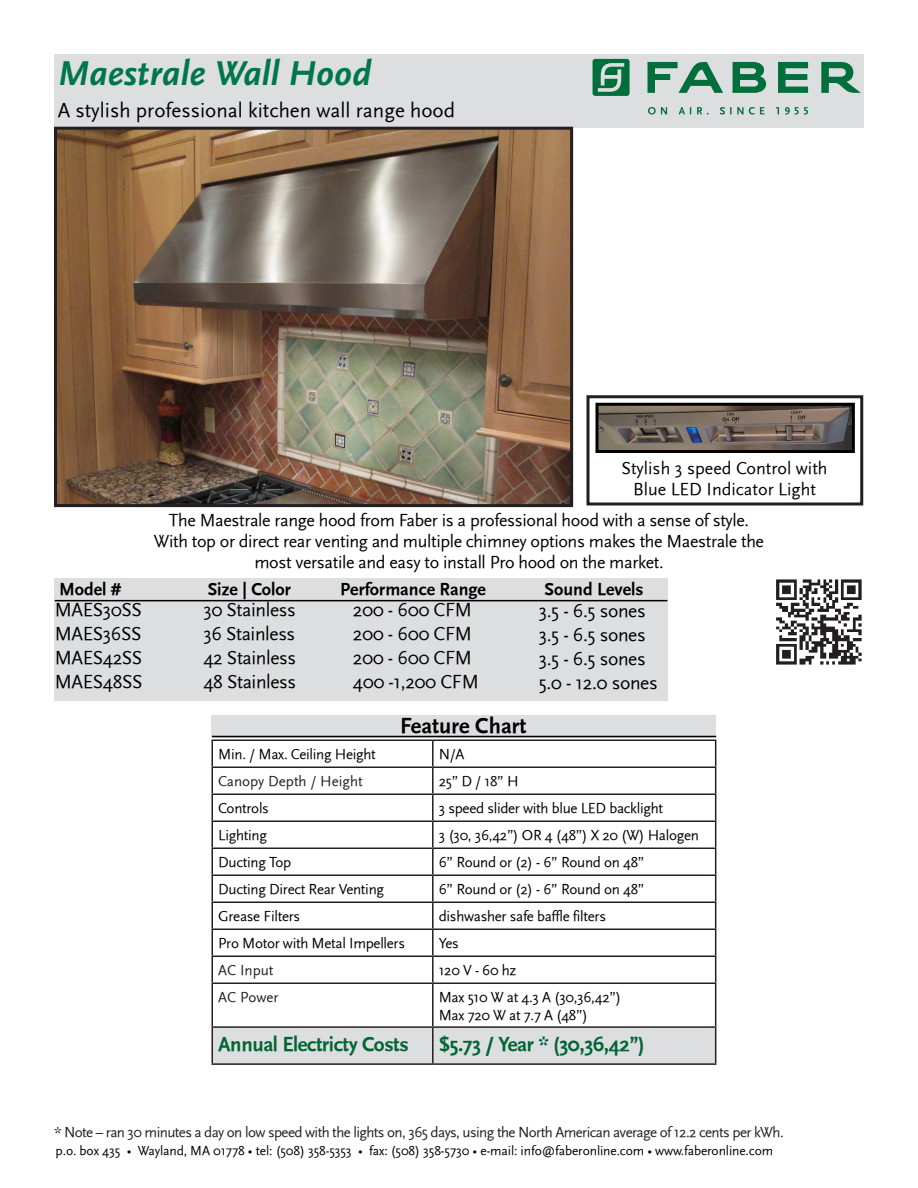
<style>
.page{position:relative;width:918px;height:1188px;background:#fff}
.page>*{position:absolute;margin:0;border:0;box-sizing:border-box;transform-origin:0 0}
.t1{font:italic 700 36px "Scala Sans";color:#017649}
.t2{font:700 22.5px "Scala Sans";color:#000}
.t3{font:700 21px "Scala Sans";letter-spacing:-.02em;color:#063}
.t4{font:21px "Scala Sans";color:#000}
.t5{font:19.5px "Scala Sans";letter-spacing:-.02em;color:#000}
.t6{font:18px "Scala Sans";letter-spacing:-.02em;color:#000}
.t7{font:18px "Scala Sans";color:#000}
.t8{font:700 18px "Scala Sans";color:#000}
.t9{font:15px "Scala Sans";letter-spacing:-.02em;color:#000}
.t10{font:15px "Scala Sans";letter-spacing:-.04em;color:#231f20}
.t11{font:15px "Scala Sans";color:#231f20}
.t12{font:13.5px "Scala Sans";letter-spacing:-.01em;color:#000}
</style>
<div class="page">
<div style="left:55px;top:578px;width:613px;height:123px;background:#dddee0"></div>
<div style="left:54px;top:54px;width:810px;height:74px;background:#dddee0"></div>
<img style="left:776px;top:579px;width:86px;height:86px">
<img style="left:58px;top:131px;width:511px;height:372px">
<div style="left:54px;top:127px;width:519px;height:380px;border:3px solid #231f20"></div>
<hr style="left:55px;top:600px;width:612px;height:1px;background:#000">
<div style="left:213px;top:1028px;width:502px;height:35px;background:#dddee0"></div>
<hr style="left:212px;top:740px;width:221px;height:1px;background:#231f20">
<hr style="left:433px;top:740px;width:283px;height:1px;background:#231f20">
<hr style="left:432px;top:741px;width:2px;height:25px;background:#231f20">
<hr style="left:212px;top:766px;width:221px;height:2px;background:#231f20">
<hr style="left:433px;top:766px;width:283px;height:2px;background:#231f20">
<hr style="left:432px;top:768px;width:2px;height:26px;background:#231f20">
<hr style="left:212px;top:794px;width:221px;height:1px;background:#231f20">
<hr style="left:433px;top:794px;width:283px;height:1px;background:#231f20">
<hr style="left:432px;top:795px;width:2px;height:25px;background:#231f20">
<hr style="left:212px;top:820px;width:221px;height:2px;background:#231f20">
<hr style="left:433px;top:820px;width:283px;height:2px;background:#231f20">
<hr style="left:432px;top:822px;width:2px;height:26px;background:#231f20">
<hr style="left:212px;top:848px;width:221px;height:1px;background:#231f20">
<hr style="left:433px;top:848px;width:283px;height:1px;background:#231f20">
<hr style="left:432px;top:849px;width:2px;height:25px;background:#231f20">
<hr style="left:212px;top:874px;width:221px;height:2px;background:#231f20">
<hr style="left:433px;top:874px;width:283px;height:2px;background:#231f20">
<hr style="left:432px;top:876px;width:2px;height:26px;background:#231f20">
<hr style="left:212px;top:902px;width:221px;height:1px;background:#231f20">
<hr style="left:433px;top:902px;width:283px;height:1px;background:#231f20">
<hr style="left:432px;top:903px;width:2px;height:25px;background:#231f20">
<hr style="left:212px;top:928px;width:221px;height:2px;background:#231f20">
<hr style="left:433px;top:928px;width:283px;height:2px;background:#231f20">
<hr style="left:432px;top:930px;width:2px;height:26px;background:#231f20">
<hr style="left:212px;top:956px;width:221px;height:1px;background:#231f20">
<svg style="left:212px;top:741px;width:1px;height:241px"></svg>
<hr style="left:433px;top:956px;width:283px;height:1px;background:#231f20">
<hr style="left:432px;top:957px;width:2px;height:25px;background:#231f20">
<svg style="left:715px;top:741px;width:1px;height:241px"></svg>
<hr style="left:212px;top:982px;width:221px;height:2px;background:#231f20">
<hr style="left:212px;top:984px;width:1px;height:42px;background:#231f20">
<hr style="left:433px;top:982px;width:283px;height:2px;background:#231f20">
<hr style="left:432px;top:984px;width:2px;height:42px;background:#231f20">
<hr style="left:715px;top:984px;width:1px;height:42px;background:#231f20">
<hr style="left:212px;top:1026px;width:221px;height:2px;background:#231f20">
<hr style="left:212px;top:1028px;width:1px;height:35px;background:#231f20">
<hr style="left:433px;top:1026px;width:283px;height:2px;background:#231f20">
<hr style="left:432px;top:1028px;width:2px;height:35px;background:#231f20">
<hr style="left:715px;top:1028px;width:1px;height:35px;background:#231f20">
<hr style="left:212px;top:1063px;width:221px;height:2px;background:#231f20">
<hr style="left:433px;top:1063px;width:283px;height:2px;background:#231f20">
<div style="left:212px;top:715px;width:504px;height:22px;background:#dddee0"></div>
<hr style="left:212px;top:736px;width:504px;height:1px;background:#000">
<div style="left:586px;top:395px;width:277px;height:111px;border:3px solid #231f20"></div>
<svg style="left:733px;top:62px;width:33px;height:31px"></svg>
<svg style="left:778px;top:62px;width:30px;height:31px"></svg>
<svg style="left:821px;top:62px;width:40px;height:31px"></svg>
<svg style="left:648px;top:62px;width:75px;height:31px"></svg>
<svg style="left:593px;top:59px;width:37px;height:37px"></svg>
<svg style="left:648px;top:107px;width:160px;height:8px"></svg>
<img style="left:600px;top:407px;width:251px;height:42px">
<div style="left:596px;top:403px;width:259px;height:50px;border:3px solid #010000"></div>
<p class="t1" style="left:58px;top:54px;width:315px">Maestrale Wall Hood</p>
<p class="t4" style="left:58px;top:98px;width:399px">A stylish professional kitchen wall range hood</p>
<p class="t7" style="left:621px;top:458px;width:208px">Stylish 3 speed Control with</p>
<p class="t7" style="left:633px;top:479px;width:184px">Blue LED Indicator Light</p>
<p class="t6" style="left:169px;top:510px;width:582px">The Maestrale range hood from Faber is a professional hood with a sense of style.</p>
<p class="t6" style="left:154px;top:531px;width:612px">With top or direct rear venting and multiple chimney options makes the Maestrale the</p>
<p class="t6" style="left:254px;top:552px;width:411px">most versatile and easy to install Pro hood on the market.</p>
<p class="t8" style="left:59px;top:580px;width:63px">Model #</p>
<p class="t8" style="left:208px;top:580px;width:85px">Size | Color</p>
<p class="t8" style="left:340px;top:580px;width:147px">Performance Range</p>
<p class="t8" style="left:545px;top:580px;width:101px">Sound Levels</p>
<p class="t5" style="left:203px;top:599px;width:94px">30 Stainless</p>
<p class="t5" style="left:203px;top:623px;width:93px">36 Stainless</p>
<p class="t5" style="left:203px;top:647px;width:94px">42 Stainless</p>
<p class="t5" style="left:203px;top:671px;width:94px">48 Stainless</p>
<p class="t5" style="left:353px;top:599px;width:121px">200 - 600 CFM</p>
<p class="t5" style="left:353px;top:623px;width:121px">200 - 600 CFM</p>
<p class="t5" style="left:353px;top:647px;width:121px">200 - 600 CFM</p>
<p class="t5" style="left:353px;top:671px;width:128px">400 -1,200 CFM</p>
<p class="t5" style="left:55px;top:599px;width:89px">MAES30SS</p>
<p class="t5" style="left:55px;top:623px;width:88px">MAES36SS</p>
<p class="t5" style="left:55px;top:647px;width:89px">MAES42SS</p>
<p class="t5" style="left:55px;top:671px;width:89px">MAES48SS</p>
<p class="t5" style="left:539px;top:600px;width:109px">3.5 - 6.5 sones</p>
<p class="t5" style="left:539px;top:624px;width:109px">3.5 - 6.5 sones</p>
<p class="t5" style="left:539px;top:648px;width:109px">3.5 - 6.5 sones</p>
<p class="t5" style="left:539px;top:672px;width:121px">5.0 - 12.0 sones</p>
<p class="t2" style="left:400px;top:713px;width:128px">Feature Chart</p>
<p class="t9" style="left:218px;top:746px;width:159px">Min. / Max. Ceiling Height</p>
<p class="t9" style="left:439px;top:746px;width:27px">N/A</p>
<p class="t11" style="left:218px;top:773px;width:146px">Canopy Depth / Height</p>
<p class="t9" style="left:439px;top:773px;width:81px">25” D / 18” H</p>
<p class="t9" style="left:218px;top:800px;width:52px">Controls</p>
<p class="t9" style="left:439px;top:800px;width:226px">3 speed slider with blue LED backlight</p>
<p class="t9" style="left:218px;top:827px;width:50px">Lighting</p>
<p class="t9" style="left:439px;top:827px;width:262px">3 (30, 36,42”) OR 4 (48”) X 20 (W) Halogen</p>
<p class="t9" style="left:218px;top:854px;width:75px">Ducting Top</p>
<p class="t9" style="left:439px;top:854px;width:207px">6” Round or (2) - 6” Round on 48”</p>
<p class="t9" style="left:218px;top:881px;width:167px">Ducting Direct Rear Venting</p>
<p class="t9" style="left:439px;top:881px;width:207px">6” Round or (2) - 6” Round on 48”</p>
<p class="t9" style="left:218px;top:908px;width:83px">Grease Filters</p>
<p class="t9" style="left:439px;top:908px;width:169px">dishwasher safe baffle filters</p>
<p class="t9" style="left:218px;top:935px;width:188px">Pro Motor with Metal Impellers</p>
<p class="t9" style="left:439px;top:935px;width:22px">Yes</p>
<p class="t10" style="left:218px;top:962px;width:57px">AC Input</p>
<p class="t9" style="left:439px;top:962px;width:79px">120 V - 60 hz</p>
<p class="t10" style="left:218px;top:989px;width:62px">AC Power</p>
<p class="t9" style="left:439px;top:989px;width:184px">Max 510 W at 4.3 A (30,36,42”)</p>
<p class="t9" style="left:439px;top:1007px;width:151px">Max 720 W at 7.7 A (48”)</p>
<p class="t3" style="left:218px;top:1033px;width:192px">Annual Electricty Costs</p>
<p class="t3" style="left:439px;top:1033px;width:207px">$5.73 / Year * (30,36,42”)</p>
<p class="t10" style="left:54px;top:1124px;width:731px">* Note – ran 30 minutes a day on low speed with the lights on, 365 days, using the North American average of 12.2 cents per kWh.</p>
<p class="t12" style="left:56px;top:1143px;width:719px">p.o. box 435 • Wayland, MA 01778 • tel: (508) 358-5353 • fax: (508) 358-5730 • e-mail: info@faberonline.com • www.faberonline.com</p>
</div>
